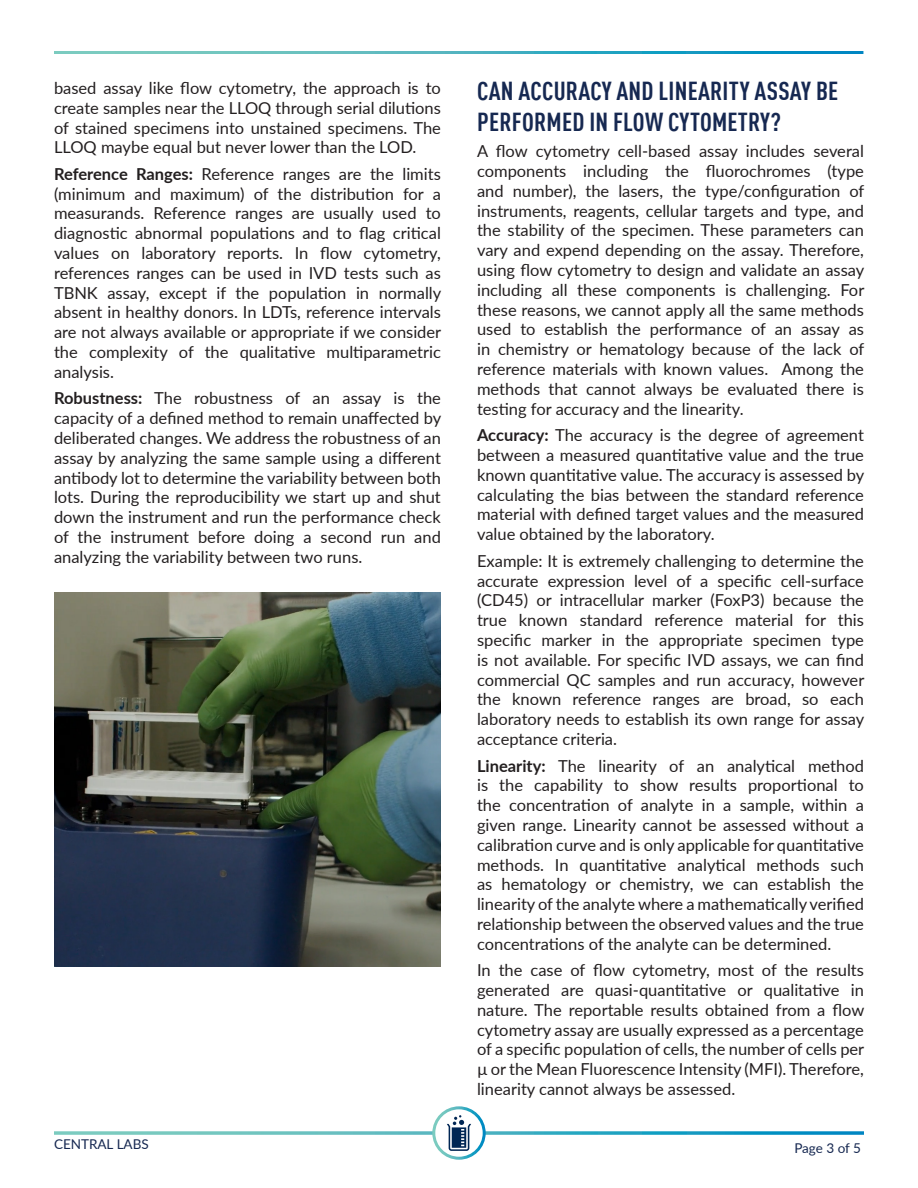
<style>
.page{position:relative;width:918px;height:1188px;background:#fff}
.page>*{position:absolute;margin:0;border:0;box-sizing:border-box;transform-origin:0 0}
.t1{font:700 condensed 25.5px/30.6px "DINOT";letter-spacing:.01em;color:#162851}
.t2{font:16.5px/19.8px "Lato";color:#231f20;text-align:justify}
.t3{font:13.5px "Lato";color:#162851}
.s1{font-weight:700}
</style>
<div class="page">
<svg style="left:434px;top:1108px;width:50px;height:50px"></svg>
<div style="left:432px;top:1106px;width:54px;height:54px;border:3px solid #fff;border-radius:50%"></div>
<svg style="left:447px;top:1115px;width:24px;height:36px"></svg>
<img style="left:54px;top:593px;width:387px;height:374px">
<p class="t2" style="left:54px;top:77px;width:388px">based assay like flow cytometry, the approach is to create samples near the LLOQ through serial dilutions of stained specimens into unstained specimens. The LLOQ maybe equal but never lower than the LOD.</p>
<p class="t2" style="left:54px;top:163px;width:389px"><span class="s1">Reference Ranges:</span> Reference ranges are the limits (minimum and maximum) of the distribution for a measurands. Reference ranges are usually used to diagnostic abnormal populations and to flag critical values on laboratory reports. In flow cytometry, references ranges can be used in IVD tests such as TBNK assay, except if the population in normally absent in healthy donors. In LDTs, reference intervals are not always available or appropriate if we consider the complexity of the qualitative multiparametric analysis.</p>
<p class="t2" style="left:54px;top:388px;width:389px"><span class="s1">Robustness:</span> The robustness of an assay is the capacity of a defined method to remain unaffected by deliberated changes. We address the robustness of an assay by analyzing the same sample using a different antibody lot to determine the variability between both lots. During the reproducibility we start up and shut down the instrument and run the performance check of the instrument before doing a second run and analyzing the variability between two runs.</p>
<p class="t1" style="left:477px;top:74px;width:363px">CAN ACCURACY AND LINEARITY ASSAY BE<br>PERFORMED IN FLOW CYTOMETRY?</p>
<p class="t2" style="left:477px;top:141px;width:389px">A flow cytometry cell-based assay includes several components including the fluorochromes (type and number), the lasers, the type/configuration of instruments, reagents, cellular targets and type, and the stability of the specimen. These parameters can vary and expend depending on the assay. Therefore, using flow cytometry to design and validate an assay including all these components is challenging. For these reasons, we cannot apply all the same methods used to establish the performance of an assay as in chemistry or hematology because of the lack of reference materials with known values. Among the methods that cannot always be evaluated there is testing for accuracy and the linearity.</p>
<p class="t2" style="left:477px;top:425px;width:389px"><span class="s1">Accuracy:</span> The accuracy is the degree of agreement between a measured quantitative value and the true known quantitative value. The accuracy is assessed by calculating the bias between the standard reference material with defined target values and the measured value obtained by the laboratory.</p>
<p class="t2" style="left:477px;top:550px;width:389px">Example: It is extremely challenging to determine the accurate expression level of a specific cell-surface (CD45) or intracellular marker (FoxP3) because the true known standard reference material for this specific marker in the appropriate specimen type is not available. For specific IVD assays, we can find commercial QC samples and run accuracy, however the known reference ranges are broad, so each laboratory needs to establish its own range for assay acceptance criteria.</p>
<p class="t2" style="left:477px;top:755px;width:388px"><span class="s1">Linearity:</span> The linearity of an analytical method is the capability to show results proportional to the concentration of analyte in a sample, within a given range. Linearity cannot be assessed without a calibration curve and is only applicable for quantitative methods. In quantitative analytical methods such as hematology or chemistry, we can establish the linearity of the analyte where a mathematically verified relationship between the observed values and the true concentrations of the analyte can be determined.</p>
<p class="t2" style="left:477px;top:960px;width:389px">In the case of flow cytometry, most of the results generated are quasi-quantitative or qualitative in nature. The reportable results obtained from a flow cytometry assay are usually expressed as a percentage of a specific population of cells, the number of cells per µ or the Mean Fluorescence Intensity (MFI). Therefore, linearity cannot always be assessed.</p>
<p class="t3" style="left:54px;top:1135px;width:96px">CENTRAL LABS</p>
<p class="t3" style="left:794px;top:1138px;width:68px">Page 3 of 5</p>
</div>
